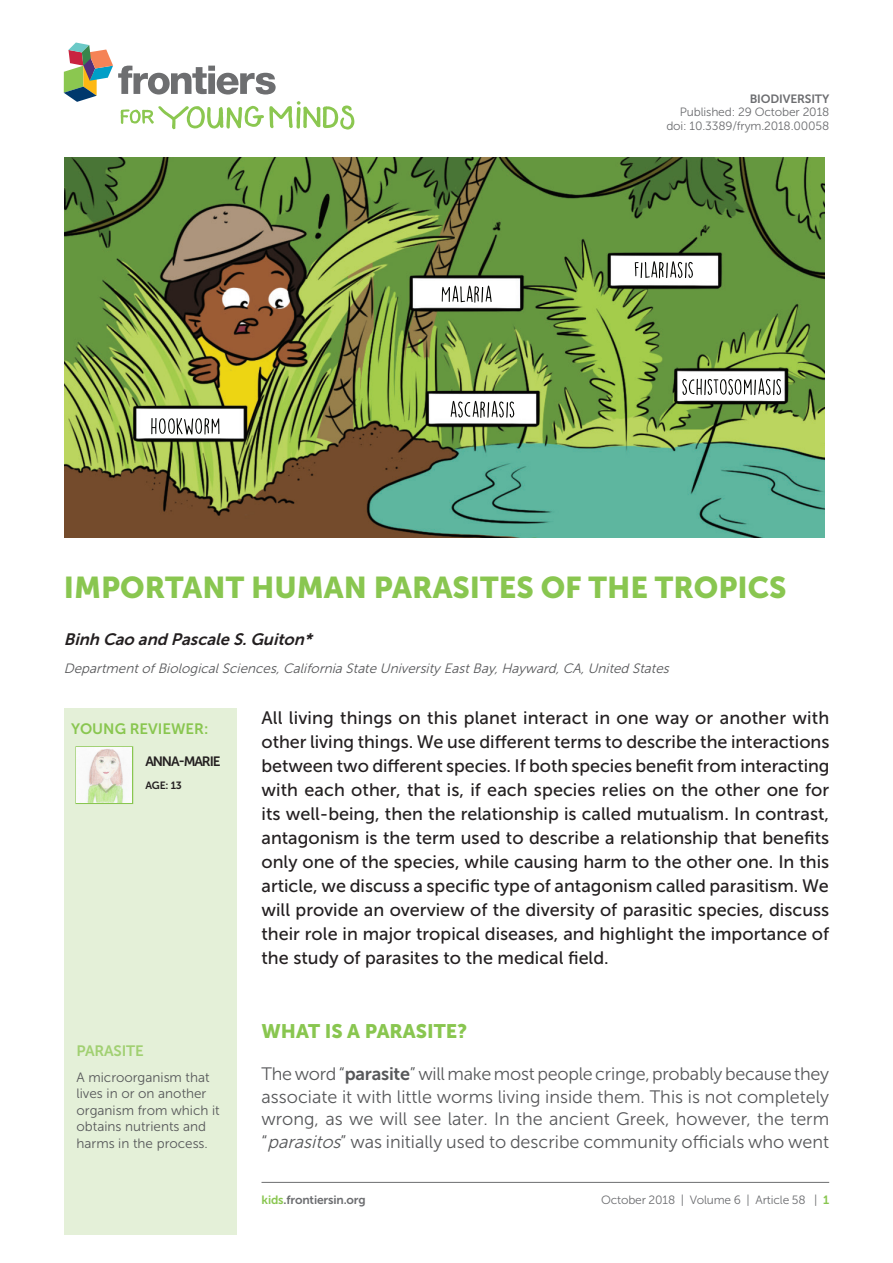
<style>
.page{position:relative;width:893px;height:1263px;background:#fff}
.page>*{position:absolute;margin:0;border:0;box-sizing:border-box;transform-origin:0 0}
.ART_kids_title{font:30px "Museo Sans 900";color:#89c650}
.ART_kids_tx_title1{font:19.5px "Museo Sans 900";color:#89c650}
.ART_kids_abstract{font:18px/24px "Museo Sans 500";color:#231f20;text-align:justify}
.ART_kids_tx{font:18px/22.5px "Museo Sans 300";color:#57585a;text-align:justify}
.ART_kids_name{font:italic 16.5px "Museo Sans 700";color:#231f20}
.ART_kids_note_title{font:15px "Museo Sans 700";color:#89c650}
.ART_kids_title5{font:15px "Museo Sans 700";letter-spacing:-.01em;color:#a1d072}
.REF_kids_tx_2{font:13.5px/16.5px "Museo Sans 300";color:#57585a}
.ART_kids_affiliation{font:italic 13.5px "Museo Sans 300";color:#57585a}
.ART_kids_title4{font:13.5px "Museo Sans 700";letter-spacing:-.08em;color:#231f20}
.t1{font:12px/13.5px "Museo Sans 300";letter-spacing:-.015em;color:#6c6d70;text-align:right}
.t2{font:12px "Museo Sans 700";letter-spacing:-.01em;color:#6c6d70}
.ART_kids_title4-2{font:10.5px "Museo Sans 700";color:#231f20}
.s1{font-family:"Museo Sans 700"}
.s2{font-style:italic}
.s3{color:#89c650}
.s4{font-family:"Museo Sans 700";color:#89c650}
</style>
<div class="page">
<hr style="left:261px;top:1182px;width:568px;height:1px;background:#6c6d70">
<svg style="left:64px;top:43px;width:290px;height:87px"></svg>
<img style="left:64px;top:158px;width:760px;height:380px">
<img style="left:442px;top:286px;width:50px;height:17px">
<img style="left:635px;top:261px;width:58px;height:17px">
<img style="left:682px;top:378px;width:99px;height:17px">
<img style="left:451px;top:401px;width:63px;height:17px">
<img style="left:151px;top:418px;width:68px;height:17px">
<div style="left:64px;top:708px;width:172px;height:526px;background:#e4f0d8"></div>
<div style="left:75px;top:746px;width:58px;height:58px;border:2px solid #89c650"></div>
<img style="left:77px;top:748px;width:55px;height:55px">
<p class="t1" style="left:666px;top:92px;width:164px"><span class="s1">BIODIVERSITY<br></span>Published: 29 October 2018 doi: 10.3389/frym.2018.00058</p>
<p class="ART_kids_title" style="left:64px;top:570px;width:724px">IMPORTANT HUMAN PARASITES OF THE TROPICS</p>
<p class="ART_kids_name" style="left:64px;top:630px;width:254px">Binh Cao and Pascale S.Guiton*</p>
<p class="ART_kids_affiliation" style="left:64px;top:661px;width:610px">DepartmentofBiologicalSciences,California State University EastBay,Hayward,CA,United States</p>
<p class="ART_kids_abstract" style="left:261px;top:706px;width:569px">All living things on this planet interact in one way or another with other living things. We use different terms to describe the interactions between two different species. If both species benefit from interacting with each other, that is, if each species relies on the other one for its well-being, then the relationship is called mutualism. In contrast, antagonism is the term used to describe a relationship that benefits only one of the species, while causing harm to the other one. In this article, we discuss a specific type of antagonism called parasitism. We will provide an overview of the diversity of parasitic species, discuss their role in major tropical diseases, and highlight the importance of the study of parasites to the medical field.</p>
<p class="ART_kids_note_title" style="left:71px;top:720px;width:139px">YOUNG REVIEWER:</p>
<p class="ART_kids_title4" style="left:145px;top:754px;width:77px">ANNA-MARIE</p>
<p class="ART_kids_title4-2" style="left:145px;top:779px;width:38px">AGE: 13</p>
<p class="ART_kids_title5" style="left:76px;top:1042px;width:69px">PARASITE</p>
<p class="REF_kids_tx_2" style="left:76px;top:1069px;width:145px">A microorganism that lives in or on another organism from which it obtains nutrients and harms in the process.</p>
<p class="ART_kids_tx_title1" style="left:261px;top:1020px;width:207px">WHAT IS A PARASITE?</p>
<p class="ART_kids_tx" style="left:261px;top:1063px;width:569px">The word “<span class="s1">parasite</span>” will make most people cringe, probably because they associate it with little worms living inside them. This is not completely wrong, as we will see later. In the ancient Greek, however, the term “<span class="s2">parasitos</span>” was initially used to describe community officials who went</p>
<p class="t2" style="left:261px;top:1193px;width:106px"><span class="s3">kids</span>.frontiersin.org</p>
<p class="t1" style="left:601px;top:1193px;width:230px">October 2018 | Volume 6 | Article 58 | <span class="s4">1</span></p>
</div>
